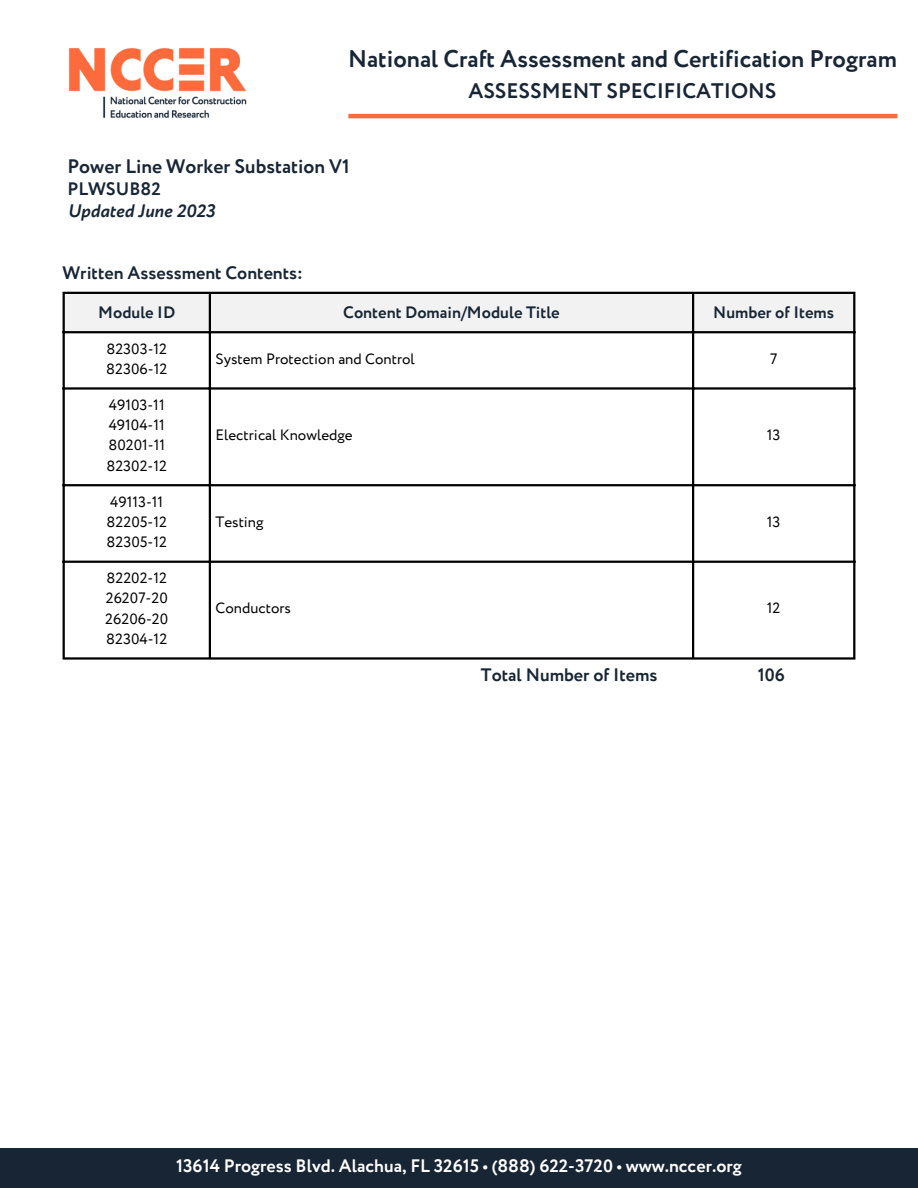
<style>
.page{position:relative;width:918px;height:1188px;background:#fff}
.page>*{position:absolute;margin:0;border:0;box-sizing:border-box;transform-origin:0 0}
.t1{font:700 24px "Circe";color:#172535}
.t2{font:700 21px "Circe";color:#172535}
.t3{font:700 19.5px "Circe";color:#172535}
.t4{font:700 18px "Circe";color:#fff}
.t5{font:700 18px "Circe";color:#172535}
.t6{font:italic 700 18px "Circe";color:#172535}
.t7{font:700 16.5px "Circe";color:#172535}
.t8{font:15px "Circe";color:#000}
</style>
<div class="page">
<div style="left:0;top:1148px;width:918px;height:40px;background:#172535"></div>
<img style="left:68px;top:48px;width:179px;height:70px">
<hr style="left:348px;top:114px;width:549px;height:4px;background:#fd6a3c">
<div style="left:65px;top:294px;width:788px;height:37px;background:#f2f2f2"></div>
<hr style="left:63px;top:294px;width:2px;height:363px;background:#000">
<hr style="left:209px;top:294px;width:2px;height:363px;background:#000">
<hr style="left:692px;top:294px;width:2px;height:363px;background:#000">
<hr style="left:853px;top:294px;width:2px;height:363px;background:#000">
<hr style="left:63px;top:292px;width:792px;height:2px;background:#000">
<hr style="left:63px;top:331px;width:792px;height:2px;background:#000">
<hr style="left:63px;top:387px;width:792px;height:3px;background:#000">
<hr style="left:63px;top:484px;width:792px;height:2px;background:#000">
<hr style="left:63px;top:561px;width:792px;height:2px;background:#000">
<hr style="left:63px;top:657px;width:792px;height:3px;background:#000">
<p class="t1" style="left:348px;top:43px;width:550px">National Craft Assessment and Certification Program</p>
<p class="t2" style="left:468px;top:76px;width:310px">ASSESSMENT SPECIFICATIONS</p>
<p class="t3" style="left:67px;top:153px;width:284px">Power Line Worker Substation V1</p>
<p class="t5" style="left:67px;top:176px;width:95px">PLWSUB82</p>
<p class="t6" style="left:67px;top:199px;width:149px">Updated June 2023</p>
<p class="t5" style="left:63px;top:260px;width:242px">Written Assessment Contents:</p>
<p class="t7" style="left:98px;top:301px;width:78px">Module ID</p>
<p class="t7" style="left:343px;top:301px;width:218px">Content Domain/Module Title</p>
<p class="t7" style="left:713px;top:301px;width:122px">Number of Items</p>
<p class="t8" style="left:106px;top:338px;width:62px">82303-12</p>
<p class="t8" style="left:106px;top:359px;width:62px">82306-12</p>
<p class="t8" style="left:216px;top:348px;width:201px">System Protection and Control</p>
<p class="t8" style="left:770px;top:348px;width:9px">7</p>
<p class="t8" style="left:109px;top:395px;width:57px">49103-11</p>
<p class="t8" style="left:109px;top:415px;width:58px">49104-11</p>
<p class="t8" style="left:108px;top:435px;width:58px">80201-11</p>
<p class="t8" style="left:106px;top:455px;width:62px">82302-12</p>
<p class="t8" style="left:110px;top:491px;width:55px">49113-11</p>
<p class="t8" style="left:107px;top:512px;width:62px">82205-12</p>
<p class="t8" style="left:107px;top:532px;width:62px">82305-12</p>
<p class="t8" style="left:107px;top:568px;width:62px">82202-12</p>
<p class="t8" style="left:106px;top:588px;width:64px">26207-20</p>
<p class="t8" style="left:105px;top:608px;width:65px">26206-20</p>
<p class="t8" style="left:106px;top:629px;width:62px">82304-12</p>
<p class="t8" style="left:216px;top:425px;width:139px">Electrical Knowledge</p>
<p class="t8" style="left:767px;top:425px;width:15px">13</p>
<p class="t8" style="left:216px;top:512px;width:50px">Testing</p>
<p class="t8" style="left:767px;top:512px;width:15px">13</p>
<p class="t8" style="left:216px;top:598px;width:77px">Conductors</p>
<p class="t8" style="left:767px;top:598px;width:15px">12</p>
<p class="t5" style="left:481px;top:663px;width:178px">Total Number of Items</p>
<p class="t5" style="left:758px;top:663px;width:29px">106</p>
<p class="t4" style="left:176px;top:1154px;width:567px">13614 Progress Blvd. Alachua, FL 32615 • (888) 622-3720 • www.nccer.org</p>
</div>
